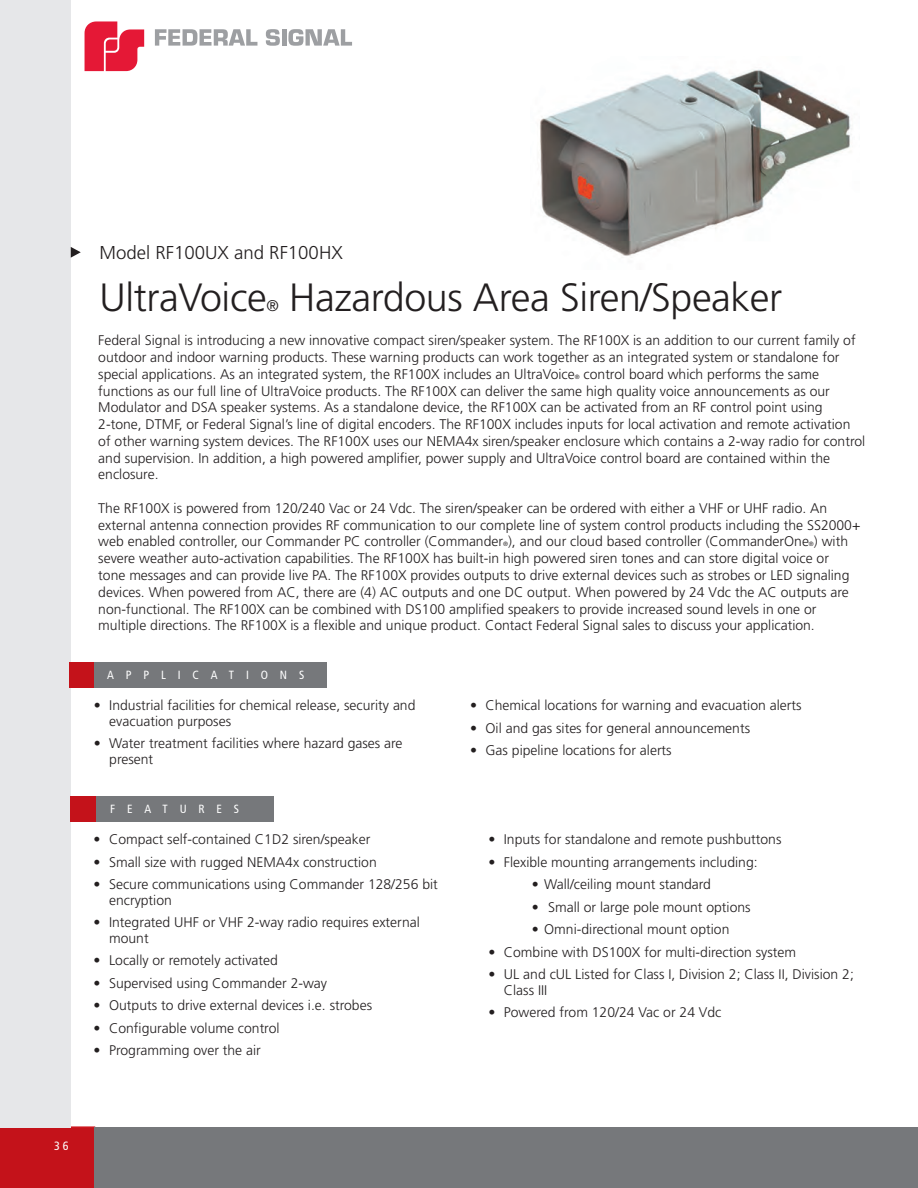
<style>
.page{position:relative;width:918px;height:1188px;background:#fff}
.page>*{position:absolute;margin:0;border:0;box-sizing:border-box;transform-origin:0 0}
.t1{font:300 39.45px "Frutiger LT Std";letter-spacing:-.01em;color:#231f20}
.t2{font:300 18.6px "Frutiger LT Std";color:#231f20}
.t3{font:300 15.45px "Frutiger LT Std";color:#231f20}
.t4{font:300 13.95px/16.8px "Frutiger LT Std";color:#231f20}
.t5{font:condensed 12px "Frutiger LT Std";color:#fff}
.t6{font:condensed 11.85px "Frutiger LT Std";letter-spacing:1em;color:#fff}
.t7{font:300 6.15px "Frutiger LT Std";color:#231f20}
</style>
<div class="page">
<div style="left:0;top:1126px;width:95px;height:62px;background:#c4121a"></div>
<div style="left:94px;top:1127px;width:824px;height:61px;background:#76787b"></div>
<div style="left:0;top:0;width:71px;height:1127px;background:#e6e7e9"></div>
<svg style="left:155px;top:29px;width:102px;height:17px"></svg>
<svg style="left:266px;top:29px;width:14px;height:17px"></svg>
<hr style="left:282px;top:29px;width:4px;height:17px;background:#9d9fa2">
<svg style="left:288px;top:29px;width:64px;height:17px"></svg>
<svg style="left:85px;top:21px;width:59px;height:50px"></svg>
<svg style="left:71px;top:247px;width:10px;height:11px"></svg>
<img style="left:540px;top:69px;width:312px;height:187px">
<div style="left:71px;top:797px;width:26px;height:25px;background:#c4121a"></div>
<div style="left:96px;top:797px;width:178px;height:25px;background:#76787b"></div>
<div style="left:69px;top:663px;width:26px;height:25px;background:#c4121a"></div>
<div style="left:94px;top:663px;width:233px;height:25px;background:#76787b"></div>
<h2 class="t2" style="left:100px;top:242px;width:245px">Model RF100UX and RF100HX</h2>
<h1 class="t1" style="left:100px;top:275px;width:169px">UltraVoice</h1>
<h1 class="t1" style="left:289px;top:275px;width:495px">Hazardous Area Siren/Speaker</h1>
<p class="t3" style="left:266px;top:297px;width:14px">®</p>
<p class="t4" style="left:98px;top:332px;width:759px">Federal Signal is introducing a new innovative compact siren/speaker system. The RF100X is an addition to our current family of outdoor and indoor warning products. These warning products can work together as an integrated system or standalone for special applications. As an integrated system, the RF100X includes an UltraVoice</p>
<p class="t4" style="left:98px;top:366px;width:768px;text-indent:485px">control board which performs the same functions as our full line of UltraVoice products. The RF100X can deliver the same high quality voice announcements as our Modulator and DSA speaker systems. As a standalone device, the RF100X can be activated from an RF control point using 2-tone, DTMF, or Federal Signal’s line of digital encoders. The RF100X includes inputs for local activation and remote activation of other warning system devices. The RF100X uses our NEMA4x siren/speaker enclosure which contains a 2-way radio for control and supervision. In addition, a high powered amplifier, power supply and UltraVoice control board are contained within the enclosure.</p>
<p class="t4" style="left:98px;top:500px;width:764px">The RF100X is powered from 120/240 Vac or 24 Vdc. The siren/speaker can be ordered with either a VHF or UHF radio. An external antenna connection provides RF communication to our complete line of system control products including the SS2000+ web enabled controller, our Commander PC controller (Commander ), and our cloud based controller (CommanderOne ) with</p>
<p class="t7" style="left:575px;top:373px;width:6px">®</p>
<p class="t7" style="left:503px;top:541px;width:6px">®</p>
<p class="t7" style="left:809px;top:541px;width:6px">®</p>
<p class="t4" style="left:98px;top:550px;width:753px">severe weather auto-activation capabilities. The RF100X has built-in high powered siren tones and can store digital voice or tone messages and can provide live PA. The RF100X provides outputs to drive external devices such as strobes or LED signaling devices. When powered from AC, there are (4) AC outputs and one DC output. When powered by 24 Vdc the AC outputs are non-functional. The RF100X can be combined with DS100 amplified speakers to provide increased sound levels in one or multiple directions. The RF100X is a flexible and unique product. Contact Federal Signal sales to discuss your application.</p>
<p class="t6" style="left:107px;top:668px;width:199px">APPLICATIONS</p>
<p class="t4" style="left:109px;top:698px;width:308px;line-height:15.5px;text-indent:-16px">• Industrial facilities for chemical release, security and evacuation purposes</p>
<p class="t4" style="left:109px;top:736px;width:295px;line-height:15.5px;text-indent:-16px">• Water treatment facilities where hazard gases are present</p>
<p class="t6" style="left:110px;top:802px;width:131px">FEATURES</p>
<p class="t4" style="left:94px;top:831px;width:278px">• Compact self-contained C1D2 siren/speaker</p>
<p class="t4" style="left:94px;top:854px;width:285px">• Small size with rugged NEMA4x construction</p>
<p class="t4" style="left:109px;top:877px;width:330px;line-height:15.5px;text-indent:-16px">• Secure communications using Commander 128/256 bit encryption</p>
<p class="t4" style="left:109px;top:915px;width:312px;line-height:15.5px;text-indent:-16px">• Integrated UHF or VHF 2-way radio requires external mount</p>
<p class="t4" style="left:94px;top:952px;width:186px">• Locally or remotely activated</p>
<p class="t4" style="left:94px;top:975px;width:235px">• Supervised using Commander 2-way</p>
<p class="t4" style="left:94px;top:997px;width:280px">• Outputs to drive external devices i.e. strobes</p>
<p class="t4" style="left:94px;top:1020px;width:188px">• Configurable volume control</p>
<p class="t4" style="left:94px;top:1042px;width:169px">• Programming over the air</p>
<p class="t4" style="left:470px;top:697px;width:333px">• Chemical locations for warning and evacuation alerts</p>
<p class="t4" style="left:470px;top:720px;width:282px">• Oil and gas sites for general announcements</p>
<p class="t4" style="left:470px;top:742px;width:203px">• Gas pipeline locations for alerts</p>
<p class="t4" style="left:488px;top:831px;width:295px">• Inputs for standalone and remote pushbuttons</p>
<p class="t4" style="left:488px;top:854px;width:271px">• Flexible mounting arrangements including:</p>
<p class="t4" style="left:532px;top:876px;width:181px">• Wall/ceiling mount standard</p>
<p class="t4" style="left:532px;top:899px;width:220px">• Small or large pole mount options</p>
<p class="t4" style="left:532px;top:921px;width:199px">• Omni-directional mount option</p>
<p class="t4" style="left:488px;top:944px;width:309px">• Combine with DS100X for multi-direction system</p>
<p class="t4" style="left:504px;top:967px;width:351px;line-height:15.5px;text-indent:-16px">• UL and cUL Listed for Class I, Division 2; Class II, Division 2;<br>Class III</p>
<p class="t4" style="left:488px;top:1004px;width:235px">• Powered from 120/24 Vac or 24 Vdc</p>
<p class="t5" style="left:54px;top:1139px;width:16px">36</p>
</div>
